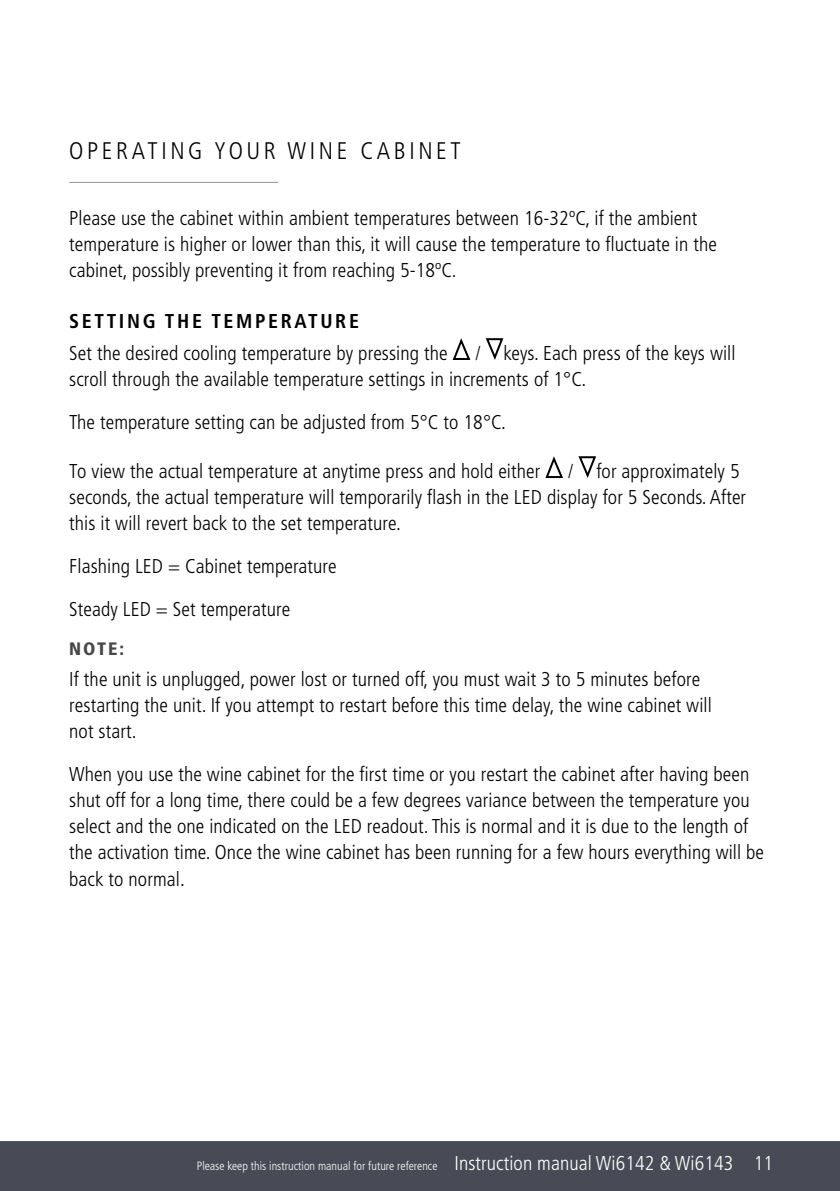
<style>
.page{position:relative;width:840px;height:1191px;background:#fff}
.page>*{position:absolute;margin:0;border:0;box-sizing:border-box;transform-origin:0 0}
.t1{font:300 condensed 24px "Frutiger";letter-spacing:.15em;color:#000}
.t2{font:300 condensed 20px/26px "Frutiger";letter-spacing:.005em;color:#000}
.t3{font:700 condensed 20px "Frutiger";letter-spacing:.13em;color:#000}
.t4{font:900 condensed 18px "Frutiger";color:#484848}
.t5{font:300 condensed 12px "Frutiger";color:#fff}
.s1{font-size:20px}
</style>
<div class="page">
<div style="left:0;top:1141px;width:839px;height:50px;background:#484b55"></div>
<hr style="left:69px;top:182px;width:209px;height:1px;background:#939393">
<svg style="left:452px;top:338px;width:19px;height:22px"></svg>
<svg style="left:485px;top:338px;width:19px;height:22px"></svg>
<svg style="left:545px;top:456px;width:18px;height:23px"></svg>
<svg style="left:578px;top:456px;width:18px;height:22px"></svg>
<p class="t1" style="left:69px;top:141px;width:393px">OPERATING YOUR WINE CABINET</p>
<p class="t2" style="left:69px;top:206px;width:649px">Please use the cabinet within ambient temperatures between 16-32ºC, if the ambient temperature is higher or lower than this, it will cause the temperature to fluctuate in the cabinet, possibly preventing it from reaching 5-18ºC.</p>
<p class="t3" style="left:69px;top:313px;width:291px">SETTING THE TEMPERATURE</p>
<p class="t2" style="left:69px;top:341px;width:380px">Set the desired cooling temperature by pressing the</p>
<p class="t2" style="left:69px;top:341px;width:667px;text-indent:406px">/ keys. Each press of the keys will scroll through the available temperature settings in increments of 1°C.</p>
<p class="t2" style="left:69px;top:410px;width:438px">The temperature setting can be adjusted from 5°C to 18°C.</p>
<p class="t2" style="left:69px;top:459px;width:472px">To view the actual temperature at anytime press and hold either</p>
<p class="t2" style="left:69px;top:459px;width:678px;text-indent:498px">/ for approximately 5 seconds, the actual temperature will temporarily flash in the LED display for 5 Seconds. After this it will revert back to the set temperature.</p>
<p class="t2" style="left:69px;top:546px;width:269px;line-height:43px">Flashing LED = Cabinet temperature<br>Steady LED = Set temperature</p>
<p class="t4" style="left:69px;top:638px;width:56px">NOTE:</p>
<p class="t2" style="left:69px;top:668px;width:643px">If the unit is unplugged, power lost or turned off, you must wait 3 to 5 minutes before restarting the unit. If you attempt to restart before this time delay, the wine cabinet will not start.</p>
<p class="t2" style="left:69px;top:763px;width:696px">When you use the wine cabinet for the first time or you restart the cabinet after having been shut off for a long time, there could be a few degrees variance between the temperature you select and the one indicated on the LED readout. This is normal and it is due to the length of the activation time. Once the wine cabinet has been running for a few hours everything will be back to normal.</p>
<p class="t5" style="left:197px;top:1161px;width:577px">Please keep this instruction manual for future reference <span class="s1">Instruction manual Wi6142 &amp; Wi6143 11</span></p>
</div>
